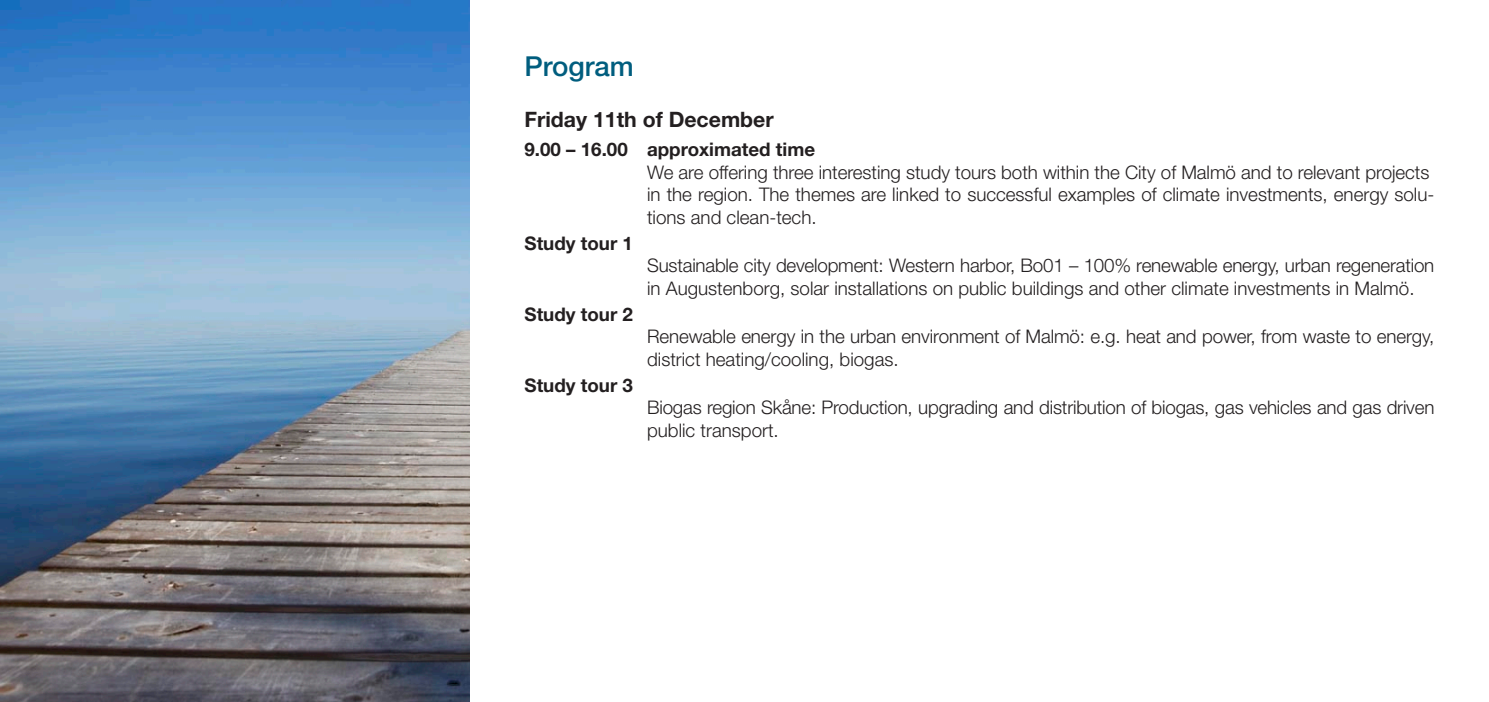
<style>
.page{position:relative;width:1489px;height:702px;background:#fff}
.page>*{position:absolute;margin:0;border:0;box-sizing:border-box;transform-origin:0 0}
.t1{font:500 27.5px "Helvetica Neue";color:#005d7e}
.t2{font:700 21.25px "Helvetica Neue";color:#231f20}
.t3{font:300 18.75px/22.5px "Helvetica Neue";color:#231f20}
.t4{font:700 18.75px "Helvetica Neue";color:#231f20}
</style>
<div class="page">
<img style="left:0;top:0;width:469px;height:702px">
<p class="t1" style="left:524px;top:50px;width:111px">Program</p>
<p class="t2" style="left:524px;top:106px;width:251px">Friday 11th of December</p>
<p class="t4" style="left:524px;top:138px;width:292px">9.00 – 16.00 approximated time</p>
<p class="t3" style="left:647px;top:160px;width:788px">We are offering three interesting study tours both within the City of Malmö and to relevant projects in the region. The themes are linked to successful examples of climate investments, energy solu&shy;tions and clean-tech.</p>
<p class="t4" style="left:524px;top:231px;width:110px">Study tour 1</p>
<p class="t3" style="left:647px;top:254px;width:788px">Sustainable city development: Western harbor, Bo01 – 100% renewable energy, urban regeneration in Augustenborg, solar installations on public buildings and other climate investments in Malmö.</p>
<p class="t4" style="left:524px;top:302px;width:110px">Study tour 2</p>
<p class="t3" style="left:647px;top:325px;width:788px">Renewable energy in the urban environment of Malmö: e.g. heat and power, from waste to energy, district heating/cooling, biogas.</p>
<p class="t4" style="left:524px;top:373px;width:110px">Study tour 3</p>
<p class="t3" style="left:647px;top:396px;width:788px">Biogas region Skåne: Production, upgrading and distribution of biogas, gas vehicles and gas driven public transport.</p>
</div>
